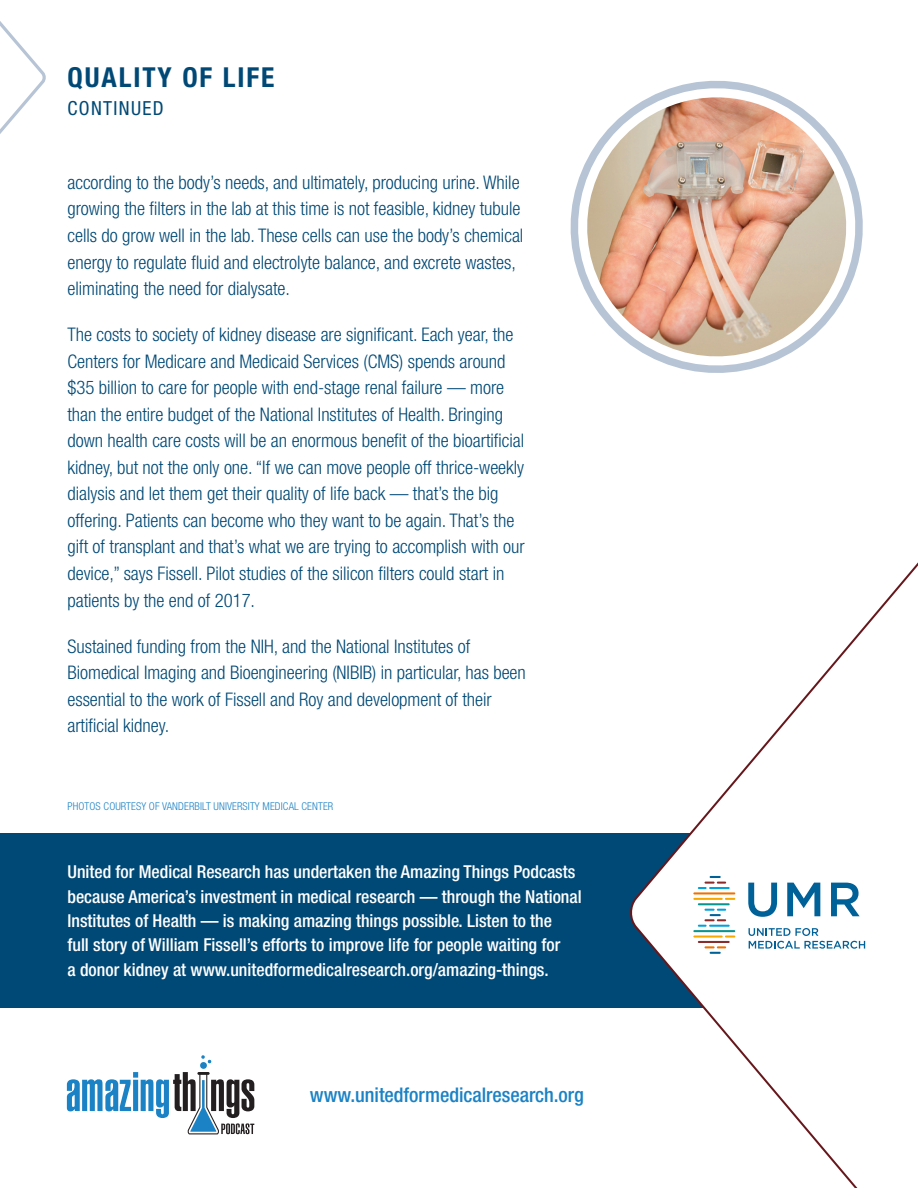
<style>
.page{position:relative;width:918px;height:1188px;background:#fff}
.page>*{position:absolute;margin:0;border:0;box-sizing:border-box;transform-origin:0 0}
.t1{font:700 condensed 27.6px "Helvetica Neue LT Std";letter-spacing:.07em;color:#004976}
.t2{font:500 condensed 20.25px "Helvetica Neue LT Std";color:#1b82c5}
.t3{font:condensed 19.5px "Helvetica Neue LT Std";letter-spacing:.07em;color:#004976}
.Body_copy{font:300 condensed 18.75px/26.5px "Helvetica Neue LT Std";color:#004976}
.Boilerplate_copy{font:500 condensed 17.85px/24.3px "Helvetica Neue LT Std";color:#fff}
.Photo_captions{font:300 condensed 10.8px "Helvetica Neue LT Std";letter-spacing:.01em;color:#1b82c5}
</style>
<div class="page">
<svg style="left:67px;top:1055px;width:187px;height:79px"></svg>
<div style="left:0;top:833px;width:762px;height:175px;background:#004976"></div>
<svg style="left:630px;top:562px;width:288px;height:626px"></svg>
<svg style="left:749px;top:928px;width:116px;height:21px"></svg>
<svg style="left:748px;top:883px;width:29px;height:34px"></svg>
<svg style="left:787px;top:883px;width:33px;height:33px"></svg>
<svg style="left:831px;top:883px;width:29px;height:33px"></svg>
<hr style="left:709px;top:887px;width:21px;height:2px;background:#00a2da">
<hr style="left:693px;top:892px;width:42px;height:2px;background:#ef7100">
<hr style="left:693px;top:898px;width:30px;height:2px;background:#f6a800">
<hr style="left:698px;top:903px;width:32px;height:2px;background:#0a9490">
<svg style="left:698px;top:876px;width:28px;height:13px"></svg>
<svg style="left:725px;top:898px;width:10px;height:2px"></svg>
<hr style="left:709px;top:925px;width:21px;height:2px;background:#00a2da">
<hr style="left:693px;top:930px;width:42px;height:2px;background:#0a9490">
<hr style="left:693px;top:936px;width:30px;height:2px;background:#f6a800">
<hr style="left:698px;top:941px;width:32px;height:2px;background:#882d2b">
<svg style="left:705px;top:946px;width:21px;height:8px"></svg>
<svg style="left:698px;top:909px;width:28px;height:18px"></svg>
<svg style="left:725px;top:936px;width:10px;height:2px"></svg>
<svg style="left:570px;top:80px;width:293px;height:293px"></svg>
<img style="left:586px;top:97px;width:262px;height:261px">
<svg style="left:0;top:21px;width:46px;height:113px"></svg>
<p class="t1" style="left:68px;top:61px;width:208px">QUALITY OF LIFE</p>
<p class="t3" style="left:68px;top:97px;width:98px">CONTINUED</p>
<p class="Body_copy" style="left:68px;top:169px;width:457px">according to the body’s needs, and ultimately, producing urine. While growing the filters in the lab at this time is not feasible, kidney tubule cells do grow well in the lab. These cells can use the body’s chemical energy to regulate fluid and electrolyte balance, and excrete wastes, eliminating the need for dialysate.</p>
<p class="Body_copy" style="left:68px;top:321px;width:459px">The costs to society of kidney disease are significant. Each year, the Centers for Medicare and Medicaid Services (CMS) spends around $35 billion to care for people with end-stage renal failure — more than the entire budget of the National Institutes of Health. Bringing down health care costs will be an enormous benefit of the bioartificial kidney, but not the only one. “If we can move people off thrice-weekly dialysis and let them get their quality of life back — that’s the big offering. Patients can become who they want to be again. That’s the gift of transplant and that’s what we are trying to accomplish with our device,” says Fissell. Pilot studies of the silicon filters could start in patients by the end of 2017.</p>
<p class="Body_copy" style="left:68px;top:633px;width:460px">Sustained funding from the NIH, and the National Institutes of Biomedical Imaging and Bioengineering (NIBIB) in particular, has been essential to the work of Fissell and Roy and development of their artificial kidney.</p>
<p class="Photo_captions" style="left:68px;top:800px;width:267px">PHOTOS COURTESY OF VANDERBILT UNIVERSITY MEDICAL CENTER</p>
<p class="Boilerplate_copy" style="left:68px;top:860px;width:516px">United for Medical Research has undertaken the Amazing Things Podcasts because America’s investment in medical research — through the National Institutes of Health — is making amazing things possible. Listen to the<br>full story of William Fissell’s efforts to improve life for people waiting for<br>a donor kidney at www.unitedformedicalresearch.org/amazing-things.</p>
<p class="t2" style="left:310px;top:1083px;width:275px">www.unitedformedicalresearch.org</p>
</div>
